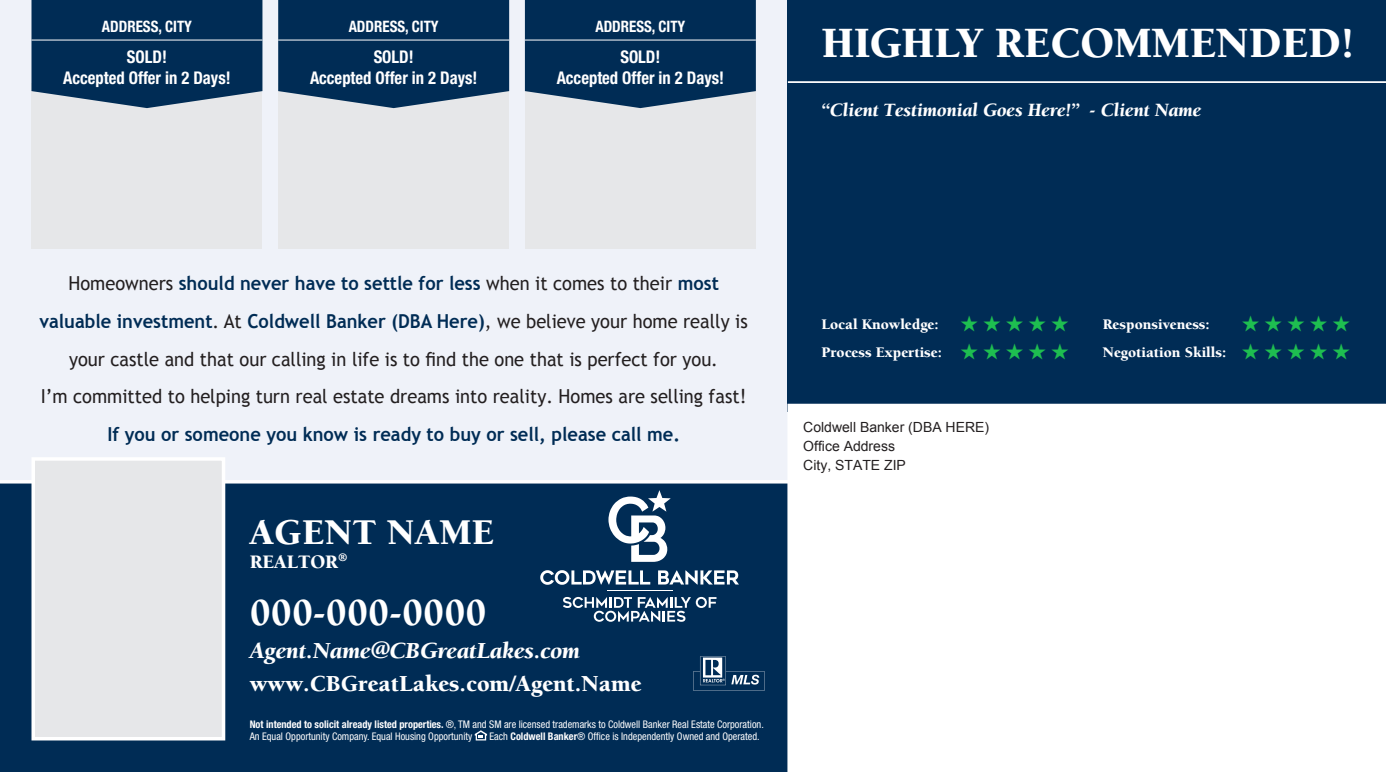
<style>
.page{position:relative;width:1386px;height:772px;background:#fff}
.page>*{position:absolute;margin:0;border:0;box-sizing:border-box;transform-origin:0 0}
.t1{font:900 44.45px "Berkeley";color:#fff}
.t2{font:900 39.2px "Berkeley";color:#fff}
.t3{font:900 37.27px "Berkeley";letter-spacing:.01em;color:#fff}
.t4{font:900 23.62px/33.2px "Berkeley";color:#fff}
.t5{font:900 19.6px "Berkeley";color:#fff}
.t6{font:19.25px/37.8px "Trebuchet MS";color:#231f20;text-align:center;scale:.95 1}
.t7{font:700 19.25px "Trebuchet MS";color:#002c55;scale:.95 1}
.t8{font:italic 900 19.25px "Berkeley";color:#fff}
.t9{font:700 condensed 17.5px/21px "Helvetica Neue";color:#fff;text-align:center;scale:.95 1}
.t10{font:700 condensed 15.75px "Helvetica Neue";color:#fff;scale:.95 1}
.t11{font:900 15.05px "Berkeley";color:#fff}
.t12{font:14px "Arial";color:#231f20}
.t13{font:condensed 10.5px/12.6px "Helvetica Neue";color:#fff}
.s1{font-weight:700;color:#002c55}
.s2{font-style:italic}
.s3{font-weight:700}
</style>
<div class="page">
<div style="left:0;top:0;width:1386px;height:490px;background:#eff2f9"></div>
<div style="left:788px;top:0;width:598px;height:411px;background:#002c55"></div>
<div style="left:0;top:480px;width:787px;height:292px;background:#002c55"></div>
<svg style="left:787px;top:404px;width:599px;height:368px"></svg>
<svg style="left:475px;top:730px;width:12px;height:10px"></svg>
<div style="left:32px;top:457px;width:193px;height:283px;background:#e6e7e9;border:4px solid #fff"></div>
<svg style="left:563px;top:597px;width:154px;height:25px"></svg>
<hr style="left:607px;top:590px;width:65px;height:1px;background:#fff">
<svg style="left:658px;top:570px;width:81px;height:14px"></svg>
<svg style="left:540px;top:570px;width:110px;height:15px"></svg>
<svg style="left:608px;top:490px;width:63px;height:72px"></svg>
<svg style="left:693px;top:656px;width:72px;height:34px;background:#2f5374"></svg>
<hr style="left:788px;top:81px;width:598px;height:2px;background:#fff">
<div style="left:32px;top:83px;width:230px;height:165px;background:#e6e7e9"></div>
<div style="left:278px;top:83px;width:231px;height:165px;background:#e6e7e9"></div>
<div style="left:525px;top:83px;width:231px;height:165px;background:#e6e7e9"></div>
<svg style="left:32px;top:0;width:230px;height:108px;background:#133b61"></svg>
<svg style="left:278px;top:0;width:231px;height:108px;background:#133c61"></svg>
<svg style="left:525px;top:0;width:231px;height:108px;background:#133b61"></svg>
<hr style="left:32px;top:40px;width:230px;height:1px;background:#fff">
<hr style="left:278px;top:40px;width:231px;height:1px;background:#fff">
<hr style="left:525px;top:40px;width:231px;height:1px;background:#fff">
<p class="t10" style="left:102px;top:17px;width:96px">ADDRESS, CITY</p>
<p class="t9" style="left:63px;top:46px;width:178px">SOLD!<br>Accepted Offer in 2 Days!</p>
<p class="t10" style="left:349px;top:17px;width:96px">ADDRESS, CITY</p>
<p class="t9" style="left:310px;top:46px;width:178px">SOLD!<br>Accepted Offer in 2 Days!</p>
<p class="t10" style="left:595px;top:17px;width:96px">ADDRESS, CITY</p>
<p class="t9" style="left:557px;top:46px;width:178px">SOLD!<br>Accepted Offer in 2 Days!</p>
<p class="t1" style="left:822px;top:20px;width:534px">HIGHLY RECOMMENDED!</p>
<p class="t8" style="left:822px;top:100px;width:381px">“Client Testimonial Goes Here!” - Client Name</p>
<p class="t6" style="left:39px;top:265px;width:747px">Homeowners <span class="s1">should never have to settle for less</span> when it comes to their <span class="s1">most valuable investment</span>. At <span class="s1">Coldwell Banker (DBA Here)</span>, we believe your home really is your castle and that our calling in life is to find the one that is perfect for you.</p>
<p class="t6" style="left:41px;top:378px;width:744px">I’m committed to helping turn real estate dreams into reality. Homes are selling fast!</p>
<p class="t7" style="left:107px;top:422px;width:604px">If you or someone you know is ready to buy or sell, please call me.</p>
<p class="t3" style="left:250px;top:513px;width:246px">AGENT NAME</p>
<p class="t5" style="left:250px;top:551px;width:99px">REALTOR<sup>®</sup></p>
<p class="t2" style="left:250px;top:591px;width:238px">000-000-0000</p>
<p class="t4" style="left:250px;top:634px;width:393px"><span class="s2">Agent.Name@CBGreatLakes.com </span>www.CBGreatLakes.com/Agent.Name</p>
<p class="t13" style="left:250px;top:718px;width:516px"><span class="s3">Not intended to solicit already listed properties.</span> ®, TM and SM are licensed trademarks to Coldwell Banker Real Estate Corporation.<br>An Equal Opportunity Company. Equal Housing Opportunity</p>
<p class="t13" style="left:490px;top:730px;width:272px">Each <span class="s3">Coldwell Banker</span>® Office is Independently Owned and Operated.</p>
<p class="t11" style="left:822px;top:316px;width:119px">Local Knowledge:</p>
<p class="t11" style="left:822px;top:344px;width:122px">Process Expertise:</p>
<p class="t12" style="left:803px;top:418px;width:187px">Coldwell Banker (DBA HERE)</p>
<p class="t12" style="left:803px;top:437px;width:93px">Office Address</p>
<p class="t12" style="left:803px;top:456px;width:104px">City, STATE ZIP</p>
<p class="t11" style="left:1103px;top:316px;width:108px">Responsiveness:</p>
<p class="t11" style="left:1103px;top:344px;width:125px">Negotiation Skills:</p>
</div>
